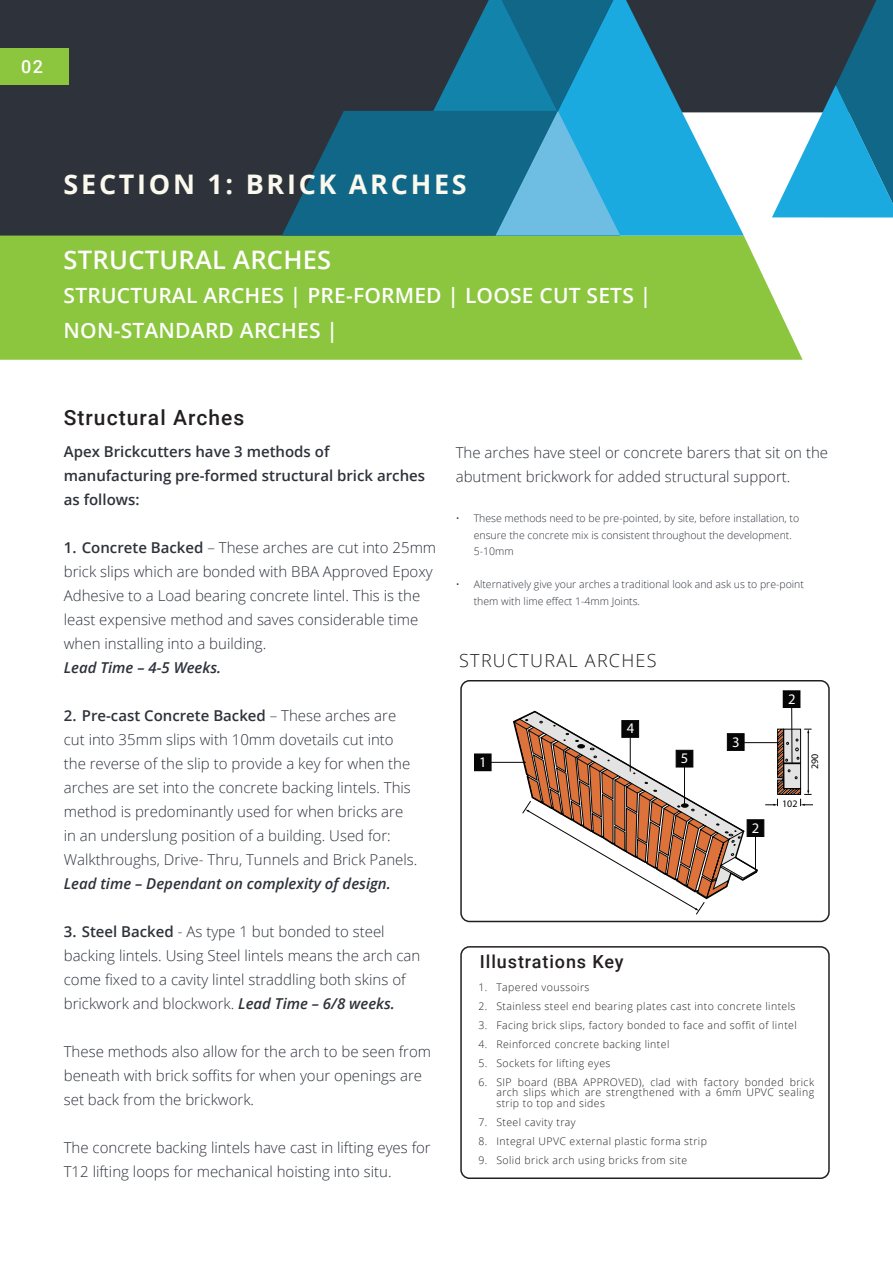
<style>
.page{position:relative;width:893px;height:1263px;background:#fff}
.page>*{position:absolute;margin:0;border:0;box-sizing:border-box;transform-origin:0 0}
.t1{font:700 27px "Open Sans";letter-spacing:.1em;color:#fbf8ed}
.t2{font:600 25.5px "Open Sans";letter-spacing:.01em;color:#fff}
.t3{font:600 21px "Open Sans";letter-spacing:.01em;color:#fff}
.t4{font:500 21px "Roboto";letter-spacing:.05em;color:#231f20}
.t5{font:500 18px "Roboto";letter-spacing:.05em;color:#231f20}
.t6{font:300 18px "Open Sans";letter-spacing:.07em;color:#231f20}
.t7{font:500 18px "Roboto";color:#fff}
.t8{font:300 15px/24px "Open Sans";color:#2d323b}
.t9{font:600 15px/24px "Open Sans";color:#2d323b}
.t10{font:italic 600 15px "Open Sans";color:#2d323b}
.t11{font:14.7px "Myriad Pro";color:#fdfefe}
.t12{font:300 10.5px/10.5px "Open Sans";letter-spacing:.04em;color:#231f20;text-align:justify}
.t13{font:300 10.5px/16.5px "Open Sans";color:#2d323b}
.t14{font:10.05px "Myriad Pro";color:#050605}
.s1{font-weight:600}
.s2{font-weight:600;font-style:italic}
</style>
<div class="page">
<div style="left:0;top:0;width:620px;height:354px;background:#2d323b"></div>
<div style="left:6px;top:0;width:887px;height:112px;background:#2d323b"></div>
<div style="left:0;top:236px;width:803px;height:124px;background:#8bc63e"></div>
<svg style="left:620px;top:0;width:124px;height:236px;fill:#1aaadf"></svg>
<svg style="left:282px;top:0;width:338px;height:236px"></svg>
<div style="left:0;top:49px;width:68px;height:36px;background:#8bc63e"></div>
<div style="left:460px;top:946px;width:370px;height:233px;border:2px solid #231f20;border-radius:9px"></div>
<svg style="left:772px;top:0;width:121px;height:217px"></svg>
<div style="left:460px;top:680px;width:370px;height:242px;border:2px solid #231f20;border-radius:9px"></div>
<hr style="left:490px;top:762px;width:36px;height:1px;background:#050504">
<div style="left:474px;top:754px;width:17px;height:17px;background:#050605"></div>
<hr style="left:791px;top:707px;width:1px;height:56px;background:#050504">
<div style="left:783px;top:691px;width:17px;height:16px;background:#050605"></div>
<div style="left:783px;top:691px;width:17px;height:17px;border:1px solid #050504"></div>
<svg style="left:514px;top:711px;width:299px;height:203px"></svg>
<p class="t7" style="left:21px;top:54px;width:23px">02</p>
<p class="t1" style="left:64px;top:165px;width:405px">SECTION 1: BRICK ARCHES</p>
<p class="t2" style="left:64px;top:242px;width:269px">STRUCTURAL ARCHES</p>
<p class="t3" style="left:64px;top:281px;width:589px">STRUCTURAL ARCHES | PRE-FORMED | LOOSE CUT SETS |</p>
<p class="t3" style="left:64px;top:316px;width:276px">NON-STANDARD ARCHES |</p>
<p class="t4" style="left:64px;top:402px;width:182px">Structural Arches</p>
<p class="t9" style="left:64px;top:439px;width:363px">Apex Brickcutters have 3 methods of manufacturing pre-formed structural brick arches as follows:</p>
<p class="t8" style="left:64px;top:535px;width:374px"><span class="s1">1. Concrete Backed</span> – These arches are cut into 25mm brick slips which are bonded with BBA Approved Epoxy Adhesive to a Load bearing concrete lintel. This is the least expensive method and saves considerable time when installing into a building.</p>
<p class="t10" style="left:64px;top:657px;width:159px">Lead Time – 4-5 Weeks.</p>
<p class="t8" style="left:64px;top:703px;width:355px"><span class="s1">2. Pre-cast Concrete Backed</span> – These arches are cut into 35mm slips with 10mm dovetails cut into the reverse of the slip to provide a key for when the arches are set into the concrete backing lintels. This method is predominantly used for when bricks are in an underslung position of a building. Used for:<br>Walkthroughs, Drive- Thru, Tunnels and Brick Panels.</p>
<p class="t10" style="left:64px;top:873px;width:329px">Lead time – Dependant on complexity of design.</p>
<p class="t8" style="left:64px;top:919px;width:358px"><span class="s1">3. Steel Backed</span> - As type 1 but bonded to steel backing lintels. Using Steel lintels means the arch can come fixed to a cavity lintel straddling both skins of brickwork and blockwork. <span class="s2">Lead Time – 6/8 weeks.</span></p>
<p class="t8" style="left:64px;top:1039px;width:369px">These methods also allow for the arch to be seen from beneath with brick soffits for when your openings are set back from the brickwork.</p>
<p class="t8" style="left:64px;top:1135px;width:368px">The concrete backing lintels have cast in lifting eyes for<br>T12 lifting loops for mechanical hoisting into situ.</p>
<p class="t8" style="left:456px;top:440px;width:374px">The arches have steel or concrete barers that sit on the abutment brickwork for added structural support.</p>
<p class="t13" style="left:474px;top:510px;width:327px;text-indent:-18px">• These methods need to be pre-pointed, by site, before installation, to ensure the concrete mix is consistent throughout the development.<br>5-10mm</p>
<p class="t13" style="left:474px;top:576px;width:332px;text-indent:-18px">• Alternatively give your arches a traditional look and ask us to pre-point them with lime effect 1-4mm Joints.</p>
<p class="t6" style="left:459px;top:648px;width:199px">STRUCTURAL ARCHES</p>
<p class="t11" style="left:479px;top:753px;width:9px">1</p>
<p class="t11" style="left:627px;top:719px;width:9px">4</p>
<p class="t11" style="left:681px;top:749px;width:9px">5</p>
<p class="t11" style="left:732px;top:732px;width:9px">3</p>
<p class="t11" style="left:752px;top:819px;width:9px">2</p>
<p class="t11" style="left:788px;top:690px;width:9px">2</p>
<p class="t14" style="left:782px;top:798px;width:17px">102</p>
<p class="t14" style="left:809px;top:769px;width:17px;rotate:-90deg">290</p>
<p class="t5" style="left:480px;top:949px;width:145px">Illustrations Key</p>
<p class="t12" style="left:478px;top:981px;width:113px">1. Tapered voussoirs</p>
<p class="t12" style="left:478px;top:1000px;width:319px">2. Stainless steel end bearing plates cast into concrete lintels</p>
<p class="t12" style="left:478px;top:1019px;width:320px">3. Facing brick slips, factory bonded to face and soffit of lintel</p>
<p class="t12" style="left:478px;top:1038px;width:192px">4. Reinforced concrete backing lintel</p>
<p class="t12" style="left:478px;top:1057px;width:134px">5. Sockets for lifting eyes</p>
<p class="t12" style="left:496px;top:1076px;width:319px;text-indent:-18px">6. SIP board (BBA APPROVED), clad with factory bonded brick arch slips which are strengthened with a 6mm UPVC sealing strip to top and sides</p>
<p class="t12" style="left:478px;top:1116px;width:99px">7. Steel cavity tray</p>
<p class="t12" style="left:478px;top:1135px;width:230px">8. Integral UPVC external plastic forma strip</p>
<p class="t12" style="left:478px;top:1154px;width:210px">9. Solid brick arch using bricks from site</p>
</div>
